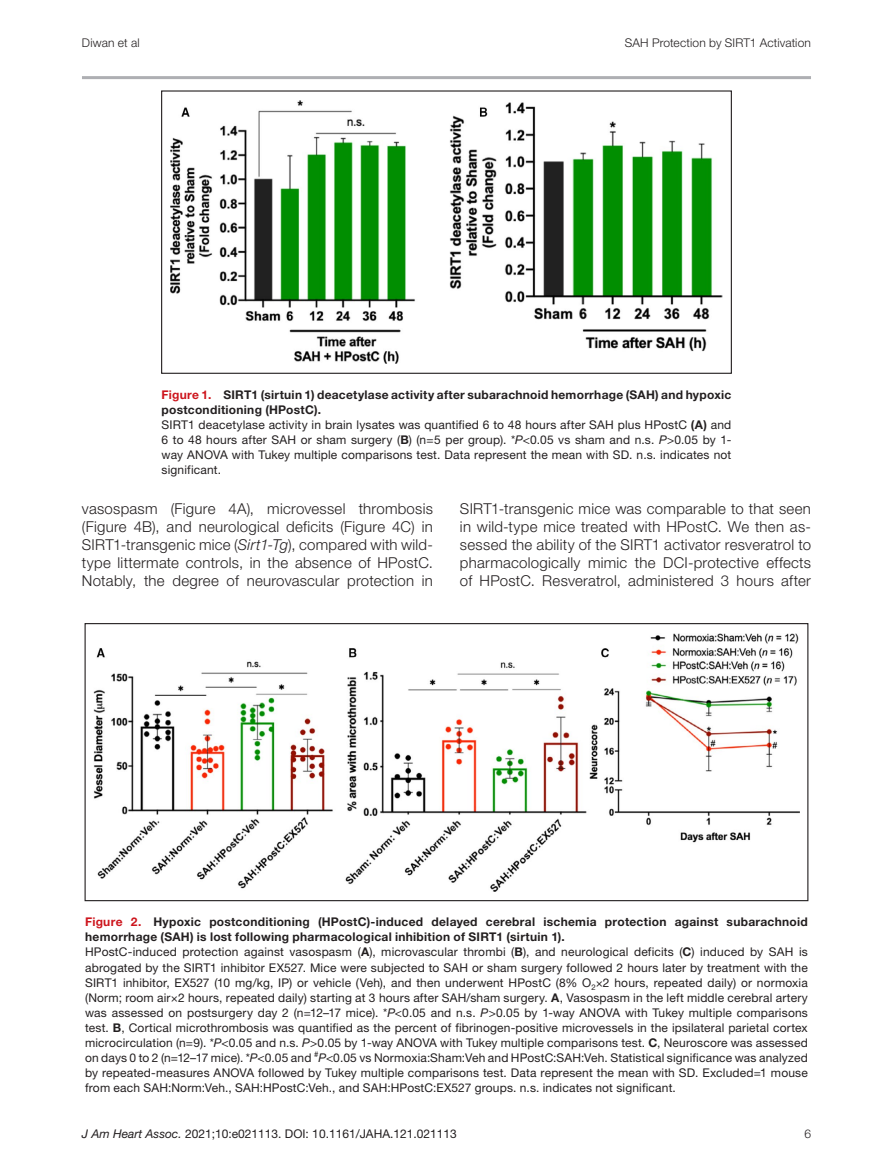
<style>
.page{position:relative;width:893px;height:1174px;background:#fff}
.page>*{position:absolute;margin:0;border:0;box-sizing:border-box;transform-origin:0 0}
.t1{font:300 15px/18px "Helvetica Neue LT Std";letter-spacing:.015em;color:#231f20;text-align:justify}
.t2{font:12px/15px "Helvetica Neue LT Std";letter-spacing:.015em;color:#231f20}
.t3{font:300 12px "Helvetica Neue LT Std";letter-spacing:.01em;color:#231f20}
.s1{font-weight:700;color:#cd151d}
.s2{font-weight:700}
.s3{font-style:italic}
</style>
<div class="page">
<img style="left:170px;top:101px;width:553px;height:263px">
<div style="left:161px;top:90px;width:571px;height:284px;border:1px solid #231f20"></div>
<img style="left:94px;top:633px;width:705px;height:258px">
<hr style="left:82px;top:76px;width:729px;height:3px;background:#aeafb3">
<p class="t3" style="left:82px;top:35px;width:59px">Diwan et al</p>
<p class="t3" style="left:625px;top:35px;width:188px">SAH Protection by SIRT1 Activation</p>
<p class="t2" style="left:162px;top:387px;width:571px"><span class="s1">Figure 1.</span> <span class="s2">SIRT1 (sirtuin 1) deacetylase activity after subarachnoid hemorrhage (SAH) and hypoxic postconditioning (HPostC).<br></span>SIRT1 deacetylase activity in brain lysates was quantified 6 to 48 hours after SAH plus HPostC <span class="s2">(A)</span> and 6 to 48 hours after SAH or sham surgery (<span class="s2">B</span>) (n=5 per group). *<span class="s3">P</span>&lt;0.05 vs sham and n.s. <span class="s3">P</span>&gt;0.05 by 1- way ANOVA with Tukey multiple comparisons test. Data represent the mean with SD. n.s. indicates not significant.</p>
<p class="t1" style="left:82px;top:499px;width:353px">vasospasm (Figure 4A), microvessel thrombosis (Figure 4B), and neurological deficits (Figure 4C) in SIRT1-transgenic mice (<span class="s3">Sirt1-Tg</span>), compared with wild&shy;type littermate controls, in the absence of HPostC.<br>Notably, the degree of neurovascular protection in</p>
<p class="t1" style="left:460px;top:499px;width:353px">SIRT1-transgenic mice was comparable to that seen in wild-type mice treated with HPostC. We then as&shy;sessed the ability of the SIRT1 activator resveratrol to pharmacologically mimic the DCI-protective effects of HPostC. Resveratrol, administered 3 hours after</p>
<p class="t2" style="left:85px;top:914px;width:724px"><span class="s1">Figure 2.</span> <span class="s2">Hypoxic postconditioning (HPostC)-induced delayed cerebral ischemia protection against subarachnoid hemorrhage (SAH) is lost following pharmacological inhibition of SIRT1 (sirtuin 1).<br></span>HPostC-induced protection against vasospasm (<span class="s2">A</span>), microvascular thrombi (<span class="s2">B</span>), and neurological deficits (<span class="s2">C</span>) induced by SAH is abrogated by the SIRT1 inhibitor EX527. Mice were subjected to SAH or sham surgery followed 2 hours later by treatment with the SIRT1 inhibitor, EX527 (10 mg/kg, IP) or vehicle (Veh), and then underwent HPostC (8% O<sub>2</sub>×2 hours, repeated daily) or normoxia (Norm; room air×2 hours, repeated daily) starting at 3 hours after SAH/sham surgery. <span class="s2">A</span>, Vasospasm in the left middle cerebral artery was assessed on postsurgery day 2 (n=12–17 mice). *<span class="s3">P</span>&lt;0.05 and n.s. <span class="s3">P</span>&gt;0.05 by 1-way ANOVA with Tukey multiple comparisons test. <span class="s2">B</span>, Cortical microthrombosis was quantified as the percent of fibrinogen-positive microvessels in the ipsilateral parietal cortex microcirculation (n=9). *<span class="s3">P</span>&lt;0.05 and n.s. <span class="s3">P</span>&gt;0.05 by 1-way ANOVA with Tukey multiple comparisons test. <span class="s2">C</span>, Neuroscore was assessed on days 0 to 2 (n=12–17 mice). *<span class="s3">P</span>&lt;0.05 and <sup>#</sup><span class="s3">P</span>&lt;0.05 vs Normoxia:Sham:Veh and HPostC:SAH:Veh. Statistical significance was analyzed by repeated-measures ANOVA followed by Tukey multiple comparisons test. Data represent the mean with SD. Excluded=1 mouse from each SAH:Norm:Veh., SAH:HPostC:Veh., and SAH:HPostC:EX527 groups. n.s. indicates not significant.</p>
<p class="t2" style="left:82px;top:1126px;width:376px"><span class="s3">J Am Heart Assoc.</span> 2021;10:e021113. DOI: 10.1161/JAHA.121.021113</p>
<p class="t3" style="left:804px;top:1126px;width:8px">6</p>
</div>
